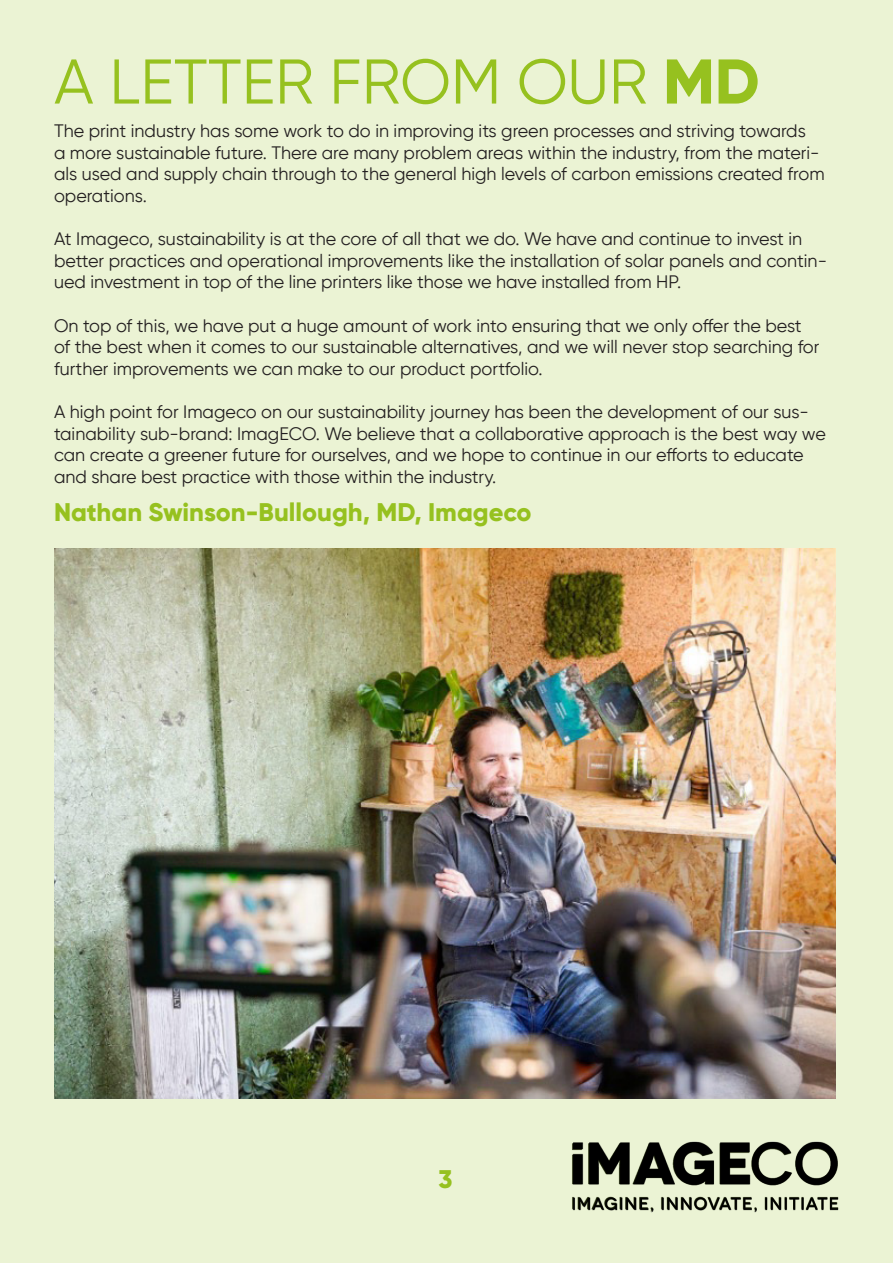
<style>
.page{position:relative;width:893px;height:1263px;background:#ebf3d4}
.page>*{position:absolute;margin:0;border:0;box-sizing:border-box;transform-origin:0 0}
.t1{font:63px "Gilroy";color:#96c11f}
.t2{font:800 25.5px "Gilroy";color:#96c11f}
.t3{font:18px/21.6px "Gilroy";color:#231f20}
.s1{font-weight:800}
</style>
<div class="page">
<img style="left:54px;top:549px;width:781px;height:550px">
<img style="left:572px;top:1141px;width:267px;height:72px">
<p class="t1" style="left:54px;top:43px;width:707px">A LETTER FROM OUR <span class="s1">MD</span></p>
<p class="t3" style="left:54px;top:120px;width:772px">The print industry has some work to do in improving its green processes and striving towards<br>a more sustainable future. There are many problem areas within the industry, from the materi&shy;als used and supply chain through to the general high levels of carbon emissions created from operations.</p>
<p class="t3" style="left:54px;top:228px;width:774px">At Imageco, sustainability is at the core of all that we do. We have and continue to invest in better practices and operational improvements like the installation of solar panels and contin&shy;ued investment in top of the line printers like those we have installed from HP.</p>
<p class="t3" style="left:54px;top:314px;width:767px">On top of this, we have put a huge amount of work into ensuring that we only offer the best of the best when it comes to our sustainable alternatives, and we will never stop searching for further improvements we can make to our product portfolio.</p>
<p class="t3" style="left:54px;top:401px;width:773px">A high point for Imageco on our sustainability journey has been the development of our sus&shy;tainability sub-brand: ImagECO. We believe that a collaborative approach is the best way we can create a greener future for ourselves, and we hope to continue in our efforts to educate and share best practice with those within the industry.</p>
<p class="t2" style="left:54px;top:496px;width:479px">Nathan Swinson-Bullough, MD, Imageco</p>
<h2 class="t2" style="left:439px;top:1163px;width:16px">3</h2>
</div>
